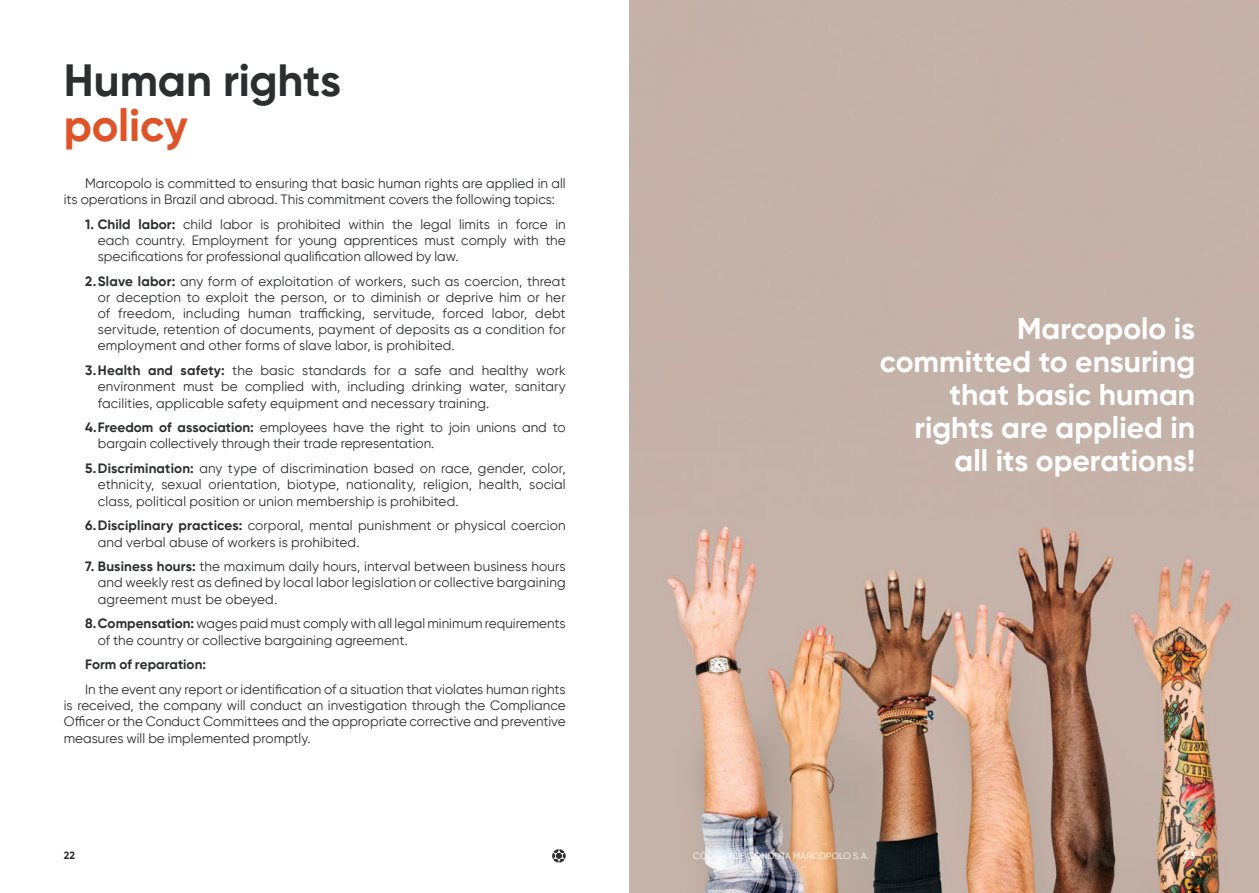
<style>
.page{position:relative;width:1259px;height:893px;background:#fff}
.page>*{position:absolute;margin:0;border:0;box-sizing:border-box;transform-origin:0 0}
.t1{font:700 45px "Gilroy";letter-spacing:-.005em;color:#2c2e2f}
.t2{font:700 45px "Gilroy";letter-spacing:-.005em;color:#df5328}
.t3{font:700 30px/33px "Gilroy";color:#fff;text-align:right}
.t4{font:13.5px/16.2px "Gilroy";color:#2c2e2f;text-align:justify}
.t5{font:700 13.5px "Gilroy";letter-spacing:.005em;color:#2c2e2f}
.t6{font:700 10.5px "Gilroy";color:#2c2e2f}
.t7{font:700 10.5px "Gilroy";color:#fff}
.t8{font:9px "Gilroy";letter-spacing:.025em;color:#fff}
.s1{font-weight:700}
</style>
<div class="page">
<img style="left:629px;top:0;width:630px;height:893px">
<svg style="left:552px;top:849px;width:14px;height:14px"></svg>
<h1 class="t1" style="left:64px;top:52px;width:279px">Human rights</h1>
<h1 class="t2" style="left:64px;top:97px;width:125px">policy</h1>
<p class="t4" style="left:64px;top:175px;width:503px;text-indent:21px">Marcopolo is committed to ensuring that basic human rights are applied in all its operations in Brazil and abroad. This commitment covers the following topics:</p>
<p class="t4" style="left:98px;top:216px;width:469px;text-indent:-13px"><span class="s1">1. Child labor:</span> child labor is prohibited within the legal limits in force in each country. Employment for young apprentices must comply with the specifications for professional qualification allowed by law.</p>
<p class="t4" style="left:98px;top:273px;width:469px;text-indent:-13px"><span class="s1">2.Slave labor:</span> any form of exploitation of workers, such as coercion, threat or deception to exploit the person, or to diminish or deprive him or her of freedom, including human trafficking, servitude, forced labor, debt servitude, retention of documents, payment of deposits as a condition for employment and other forms of slave labor, is prohibited.</p>
<p class="t4" style="left:98px;top:362px;width:469px;text-indent:-13px"><span class="s1">3.Health and safety:</span> the basic standards for a safe and healthy work environment must be complied with, including drinking water, sanitary facilities, applicable safety equipment and necessary training.</p>
<p class="t4" style="left:98px;top:419px;width:469px;text-indent:-13px"><span class="s1">4.Freedom of association:</span> employees have the right to join unions and to bargain collectively through their trade representation.</p>
<p class="t4" style="left:98px;top:460px;width:469px;text-indent:-13px"><span class="s1">5.Discrimination:</span> any type of discrimination based on race, gender, color, ethnicity, sexual orientation, biotype, nationality, religion, health, social class, political position or union membership is prohibited.</p>
<p class="t4" style="left:98px;top:517px;width:469px;text-indent:-13px"><span class="s1">6.Disciplinary practices:</span> corporal, mental punishment or physical coercion and verbal abuse of workers is prohibited.</p>
<p class="t4" style="left:98px;top:558px;width:469px;text-indent:-13px"><span class="s1">7. Business hours:</span> the maximum daily hours, interval between business hours and weekly rest as defined by local labor legislation or collective bargaining agreement must be obeyed.</p>
<p class="t4" style="left:98px;top:615px;width:469px;text-indent:-13px"><span class="s1">8.Compensation:</span> wages paid must comply with all legal minimum requirements of the country or collective bargaining agreement.</p>
<p class="t5" style="left:85px;top:656px;width:122px">Form of reparation:</p>
<p class="t4" style="left:64px;top:681px;width:503px;text-indent:21px">In the event any report or identification of a situation that violates human rights is received, the company will conduct an investigation through the Compliance Officer or the Conduct Committees and the appropriate corrective and preventive measures will be implemented promptly.</p>
<p class="t6" style="left:64px;top:849px;width:13px">22</p>
<h2 class="t3" style="left:880px;top:311px;width:317px">Marcopolo is committed to ensuring that basic human rights are applied in all its operations!</h2>
<p class="t8" style="left:693px;top:851px;width:177px">CÓDIGO DE CONDUTA MARCOPOLO S.A.</p>
<p class="t7" style="left:1183px;top:849px;width:13px">23</p>
</div>
